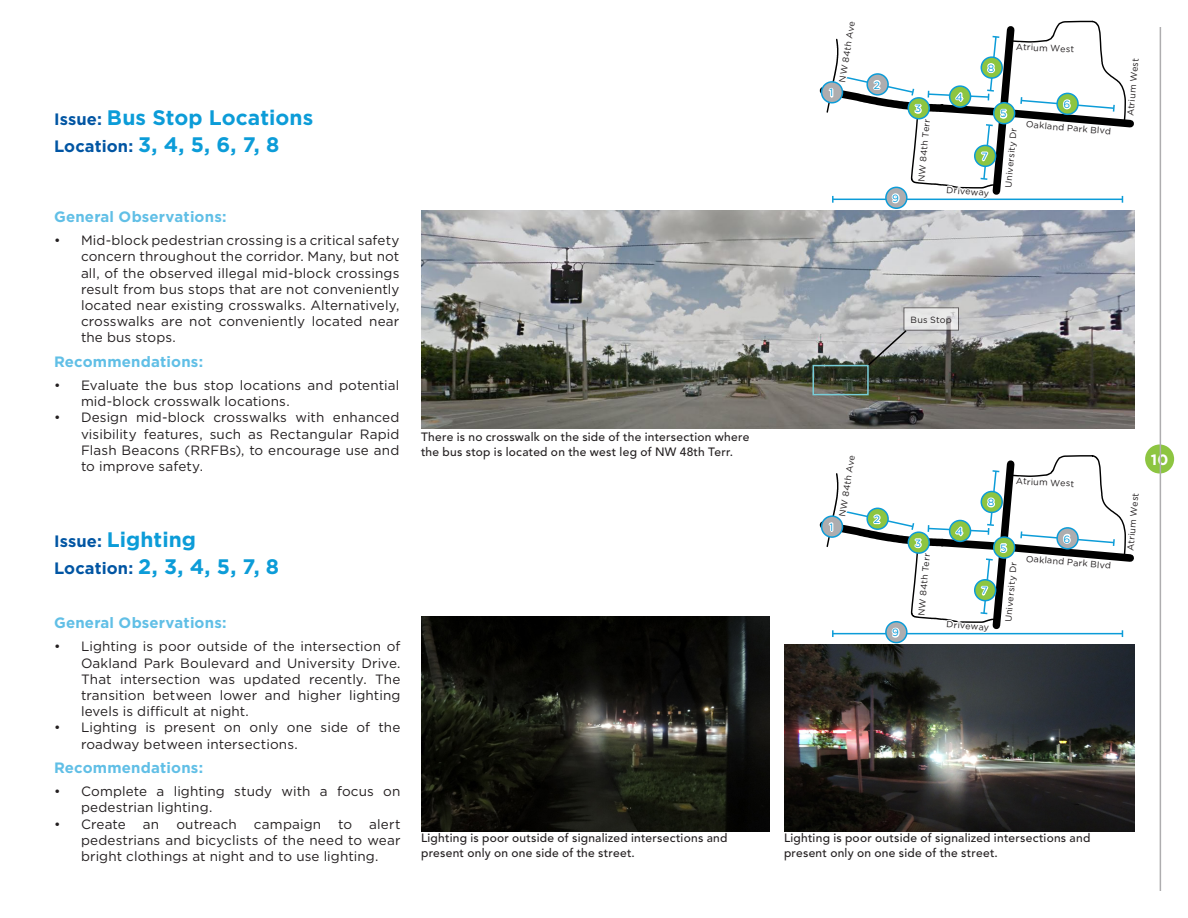
<style>
.page{position:relative;width:1188px;height:918px;background:#fff}
.page>*{position:absolute;margin:0;border:0;box-sizing:border-box;transform-origin:0 0}
.Heading_2{font:700 21px "Gotham";color:#0c9cd8}
.Heading_3{font:700 15px "Gotham";letter-spacing:.015em;color:#61bfe6}
.t1{font:700 15px "Gotham";color:#fff}
.t2{font:13.5px/16.2px "Gotham";letter-spacing:.01em;color:#231f20;text-align:justify}
.t3{font:500 12px/14.4px "Avenir LT Std";letter-spacing:.02em;color:#231f20}
.NumberLabel{font:10.5px "Gotham";color:#0c9cd8}
.Label_Bkg{font:9px "Gotham";letter-spacing:.025em;color:#231f20}
.s1{font-size:16.5px;color:#0155a3}
</style>
<div class="page">
<div style="left:822px;top:82px;width:20px;height:21px;background:#aeadaf;border-radius:50%"></div>
<div style="left:821px;top:81px;width:22px;height:23px;border:2px solid #0c9cd8;border-radius:50%"></div>
<hr style="left:833px;top:199px;width:289px;height:1px;background:#0c9cd8">
<svg style="left:1122px;top:85px;width:4px;height:34px"></svg>
<svg style="left:1145px;top:444px;width:29px;height:30px"></svg>
<div style="left:822px;top:516px;width:20px;height:21px;background:#aeadaf;border-radius:50%"></div>
<div style="left:821px;top:515px;width:22px;height:23px;border:2px solid #0c9cd8;border-radius:50%"></div>
<hr style="left:833px;top:633px;width:289px;height:1px;background:#0c9cd8">
<svg style="left:1122px;top:519px;width:5px;height:35px"></svg>
<svg style="left:827px;top:20px;width:289px;height:189px"></svg>
<div style="left:908px;top:97px;width:22px;height:22px;border:2px solid #0c9cd8;border-radius:50%"></div>
<svg style="left:827px;top:428px;width:289px;height:217px"></svg>
<div style="left:866px;top:508px;width:23px;height:22px;border:2px solid #0c9cd8;border-radius:50%"></div>
<img style="left:421px;top:616px;width:348px;height:216px">
<img style="left:785px;top:645px;width:349px;height:187px">
<img style="left:421px;top:210px;width:713px;height:218px">
<div style="left:812px;top:365px;width:57px;height:30px;border:2px solid #78cdd8"></div>
<svg style="left:867px;top:329px;width:41px;height:38px;background:#8f928f"></svg>
<svg style="left:906px;top:309px;width:51px;height:20px"></svg>
<hr style="left:1160px;top:27px;width:1px;height:864px;background:#aeadaf">
<p class="Heading_2" style="left:54px;top:103px;width:261px"><span class="s1">Issue:</span> Bus Stop Locations</p>
<p class="Heading_2" style="left:54px;top:130px;width:227px"><span class="s1">Location:</span> 3, 4, 5, 6, 7, 8</p>
<p class="Heading_3" style="left:54px;top:207px;width:174px">General Observations:</p>
<p class="t2" style="left:81px;top:232px;width:320px;text-indent:-27px">• Mid-block pedestrian crossing is a critical safety concern throughout the corridor. Many, but not all, of the observed illegal mid-block crossings result from bus stops that are not conveniently located near existing crosswalks. Alternatively, crosswalks are not conveniently located near the bus stops.</p>
<p class="Heading_3" style="left:54px;top:352px;width:151px">Recommendations:</p>
<p class="t2" style="left:81px;top:377px;width:320px;text-indent:-27px">• Evaluate the bus stop locations and potential mid-block crosswalk locations.</p>
<p class="t2" style="left:81px;top:409px;width:320px;text-indent:-27px">• Design mid-block crosswalks with enhanced visibility features, such as Rectangular Rapid Flash Beacons (RRFBs), to encourage use and to improve safety.</p>
<p class="Heading_2" style="left:54px;top:525px;width:144px"><span class="s1">Issue:</span> Lighting</p>
<p class="Heading_2" style="left:54px;top:552px;width:227px"><span class="s1">Location:</span> 2, 3, 4, 5, 7, 8</p>
<p class="Heading_3" style="left:54px;top:613px;width:174px">General Observations:</p>
<p class="t2" style="left:81px;top:638px;width:321px;text-indent:-27px">• Lighting is poor outside of the intersection of Oakland Park Boulevard and University Drive.<br>That intersection was updated recently. The transition between lower and higher lighting levels is difficult at night.</p>
<p class="t2" style="left:81px;top:719px;width:321px;text-indent:-27px">• Lighting is present on only one side of the roadway between intersections.</p>
<p class="Heading_3" style="left:54px;top:758px;width:151px">Recommendations:</p>
<p class="t2" style="left:81px;top:783px;width:321px;text-indent:-27px">• Complete a lighting study with a focus on pedestrian lighting.</p>
<p class="t2" style="left:54px;top:816px;width:73px">• Create</p>
<p class="t2" style="left:143px;top:816px;width:18px">an</p>
<p class="t2" style="left:176px;top:816px;width:62px">outreach</p>
<p class="t2" style="left:254px;top:816px;width:69px">campaign</p>
<p class="t2" style="left:338px;top:816px;width:15px">to</p>
<p class="t2" style="left:81px;top:816px;width:321px;text-indent:288px">alert pedestrians and bicyclists of the need to wear bright clothings at night and to use lighting.</p>
<p class="t3" style="left:421px;top:430px;width:330px">There is no crosswalk on the side of the intersection where the bus stop is located on the west leg of NW 48th Terr.</p>
<p class="Label_Bkg" style="left:836px;top:81px;width:63px;rotate:-81deg">NW 84th Ave</p>
<p class="NumberLabel" style="left:829px;top:86px;width:5px">1</p>
<p class="NumberLabel" style="left:874px;top:78px;width:8px">2</p>
<p class="NumberLabel" style="left:892px;top:192px;width:8px">9</p>
<p class="NumberLabel" style="left:915px;top:102px;width:8px">3</p>
<p class="Label_Bkg" style="left:916px;top:181px;width:64px;rotate:-85deg">NW 84th Terr</p>
<p class="NumberLabel" style="left:956px;top:90px;width:9px">4</p>
<p class="NumberLabel" style="left:988px;top:61px;width:8px">8</p>
<p class="Label_Bkg" style="left:1016px;top:41px;width:60px;rotate:3deg">Atrium West</p>
<p class="NumberLabel" style="left:1000px;top:107px;width:8px">5</p>
<p class="NumberLabel" style="left:1063px;top:98px;width:8px">6</p>
<p class="NumberLabel" style="left:981px;top:150px;width:8px">7</p>
<p class="Label_Bkg" style="left:947px;top:184px;width:44px;rotate:5deg">Driveway</p>
<p class="Label_Bkg" style="left:1003px;top:187px;width:62px;rotate:-85deg">University Dr</p>
<p class="Label_Bkg" style="left:1027px;top:118px;width:87px;rotate:5deg">Oakland Park Blvd</p>
<p class="Label_Bkg" style="left:1125px;top:116px;width:59px;rotate:-85deg">Atrium West</p>
<p class="Label_Bkg" style="left:911px;top:314px;width:43px">Bus Stop</p>
<p class="Label_Bkg" style="left:836px;top:516px;width:63px;rotate:-81deg">NW 84th Ave</p>
<p class="NumberLabel" style="left:829px;top:520px;width:5px">1</p>
<p class="NumberLabel" style="left:874px;top:513px;width:8px">2</p>
<p class="NumberLabel" style="left:892px;top:626px;width:8px">9</p>
<p class="NumberLabel" style="left:915px;top:536px;width:8px">3</p>
<p class="Label_Bkg" style="left:916px;top:615px;width:64px;rotate:-85deg">NW 84th Terr</p>
<p class="NumberLabel" style="left:956px;top:525px;width:9px">4</p>
<p class="NumberLabel" style="left:988px;top:496px;width:8px">8</p>
<p class="Label_Bkg" style="left:1016px;top:475px;width:60px;rotate:3deg">Atrium West</p>
<p class="NumberLabel" style="left:1000px;top:541px;width:8px">5</p>
<p class="NumberLabel" style="left:1063px;top:532px;width:8px">6</p>
<p class="NumberLabel" style="left:981px;top:584px;width:8px">7</p>
<p class="Label_Bkg" style="left:947px;top:618px;width:44px;rotate:5deg">Driveway</p>
<p class="Label_Bkg" style="left:1003px;top:622px;width:62px;rotate:-85deg">University Dr</p>
<p class="Label_Bkg" style="left:1027px;top:553px;width:87px;rotate:5deg">Oakland Park Blvd</p>
<p class="Label_Bkg" style="left:1125px;top:550px;width:59px;rotate:-85deg">Atrium West</p>
<p class="t1" style="left:1151px;top:450px;width:19px">10</p>
<p class="t3" style="left:421px;top:831px;width:308px">Lighting is poor outside of signalized intersections and present only on one side of the street.</p>
<p class="t3" style="left:784px;top:831px;width:308px">Lighting is poor outside of signalized intersections and present only on one side of the street.</p>
</div>
